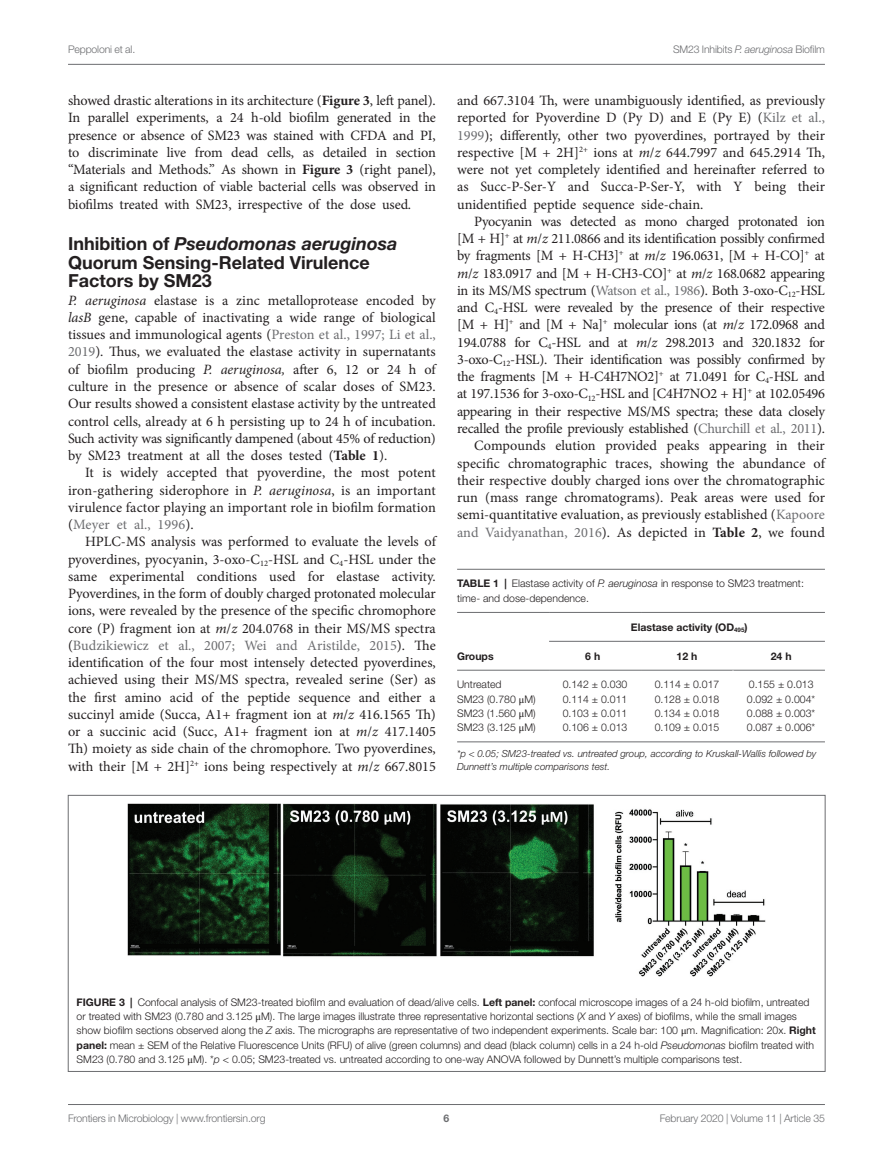
<style>
.page{position:relative;width:893px;height:1170px;background:#fff}
.page>*{position:absolute;margin:0;border:0;box-sizing:border-box;transform-origin:0 0}
.HEAD_2{font:700 18px/18.8px "Helvetica Neue LT Std";color:#231f20}
.TEXT{font:14.25px/17.2px "Minion Pro";color:#231f20;text-align:justify}
.TEXT_FLUSH{font:14.25px/17.2px "Minion Pro";letter-spacing:-.01em;color:#231f20;text-align:justify}
.FIG_LEG{font:300 10.5px/14.2px "Helvetica Neue LT Std";color:#231f20}
.TB_TX{font:300 10.5px "Helvetica Neue LT Std";color:#231f20}
.t1{font:300 10.5px "Helvetica Neue LT Std";letter-spacing:-.015em;color:#6c6d70}
.TT{font:300 10.5px/14.2px "Helvetica Neue LT Std";color:#231f20}
.TB_STH{font:700 10.5px "Helvetica Neue LT Std";color:#231f20}
.TB_CH{font:700 10.5px "Helvetica Neue LT Std";color:#231f20}
.t2{font:700 10.5px "Helvetica Neue LT Std";color:#6c6d70}
.TFN{font:italic 300 9.75px/13.5px "Helvetica Neue LT Std";color:#231f20}
.s1{font-style:italic}
.s2{font-weight:700}
.s3{color:#6c6d70}
.s4{font-family:"STIX General";font-weight:400}
</style>
<div class="page">
<hr style="left:68px;top:64px;width:757px;height:1px;background:#6c6d70">
<hr style="left:68px;top:1104px;width:757px;height:1px;background:#6c6d70">
<hr style="left:457px;top:569px;width:368px;height:1px;background:#6c6d70">
<hr style="left:457px;top:741px;width:368px;height:1px;background:#6c6d70">
<hr style="left:549px;top:612px;width:92px;height:1px;background:#6c6d70">
<hr style="left:641px;top:612px;width:92px;height:1px;background:#6c6d70">
<hr style="left:733px;top:612px;width:92px;height:1px;background:#6c6d70">
<hr style="left:457px;top:612px;width:92px;height:1px;background:#6c6d70">
<hr style="left:457px;top:670px;width:92px;height:1px;background:#6c6d70">
<hr style="left:641px;top:641px;width:92px;height:1px;background:#6c6d70">
<hr style="left:641px;top:670px;width:92px;height:1px;background:#6c6d70">
<hr style="left:733px;top:641px;width:92px;height:1px;background:#6c6d70">
<hr style="left:733px;top:670px;width:92px;height:1px;background:#6c6d70">
<hr style="left:549px;top:641px;width:92px;height:1px;background:#6c6d70">
<hr style="left:549px;top:670px;width:92px;height:1px;background:#6c6d70">
<img style="left:128px;top:803px;width:638px;height:173px">
<p class="t1" style="left:68px;top:42px;width:69px">Peppoloni et al.</p>
<p class="t1" style="left:673px;top:42px;width:153px">SM23 Inhibits <span class="s1">P. aeruginosa</span> Biofilm</p>
<p class="TEXT_FLUSH" style="left:68px;top:92px;width:369px">showed drastic alterations in its architecture (<span class="s2">Figure 3</span>, left panel).<br>In parallel experiments, a 24 h-old biofilm generated in the presence or absence of SM23 was stained with CFDA and PI, to discriminate live from dead cells, as detailed in section “Materials and Methods.” As shown in <span class="s2">Figure 3</span> (right panel), a significant reduction of viable bacterial cells was observed in biofilms treated with SM23, irrespective of the dose used.</p>
<p class="HEAD_2" style="left:68px;top:234px;width:331px">Inhibition of <span class="s1">Pseudomonas aeruginosa<br></span>Quorum Sensing-Related Virulence<br>Factors by SM23</p>
<p class="TEXT_FLUSH" style="left:68px;top:291px;width:369px"><span class="s1">P. aeruginosa</span> elastase is a zinc metalloprotease encoded by <span class="s1">lasB</span> gene, capable of inactivating a wide range of biological tissues and immunological agents (<span class="s3">Preston et al., 1997; Li et al., 2019</span>). Thus, we evaluated the elastase activity in supernatants of biofilm producing <span class="s1">P. aeruginosa,</span> after 6, 12 or 24 h of culture in the presence or absence of scalar doses of SM23.<br>Our results showed a consistent elastase activity by the untreated control cells, already at 6 h persisting up to 24 h of incubation.<br>Such activity was significantly dampened (about 45% of reduction) by SM23 treatment at all the doses tested (<span class="s2">Table 1</span>).</p>
<p class="TEXT" style="left:68px;top:464px;width:369px;text-indent:17px">It is widely accepted that pyoverdine, the most potent iron-gathering siderophore in <span class="s1">P. aeruginosa</span>, is an important virulence factor playing an important role in biofilm formation (<span class="s3">Meyer et al., 1996</span>).</p>
<p class="TEXT" style="left:68px;top:533px;width:369px;text-indent:17px">HPLC-MS analysis was performed to evaluate the levels of pyoverdines, pyocyanin, 3-oxo-C<sub>12</sub>-HSL and C<sub>4</sub>-HSL under the same experimental conditions used for elastase activity.<br>Pyoverdines, in the form of doubly charged protonated molecular ions, were revealed by the presence of the specific chromophore core (P) fragment ion at <span class="s1">m</span>/<span class="s1">z</span> 204.0768 in their MS/MS spectra (<span class="s3">Budzikiewicz et al., 2007; Wei and Aristilde, 2015</span>). The identification of the four most intensely detected pyoverdines, achieved using their MS/MS spectra, revealed serine (Ser) as the first amino acid of the peptide sequence and either a succinyl amide (Succa, A1+ fragment ion at <span class="s1">m</span>/<span class="s1">z</span> 416.1565 Th) or a succinic acid (Succ, A1+ fragment ion at <span class="s1">m</span>/<span class="s1">z</span> 417.1405<br>Th) moiety as side chain of the chromophore. Two pyoverdines, with their [M + 2H]<sup>2+</sup> ions being respectively at <span class="s1">m</span>/<span class="s1">z</span> 667.8015</p>
<p class="TEXT" style="left:457px;top:92px;width:369px">and 667.3104 Th, were unambiguously identified, as previously reported for Pyoverdine D (Py D) and E (Py E) (<span class="s3">Kilz et al., 1999</span>); differently, other two pyoverdines, portrayed by their respective [M + 2H]<sup>2+</sup> ions at <span class="s1">m</span>/<span class="s1">z</span> 644.7997 and 645.2914 Th, were not yet completely identified and hereinafter referred to as Succ-P-Ser-Y and Succa-P-Ser-Y, with Y being their unidentified peptide sequence side-chain.</p>
<p class="TEXT" style="left:457px;top:213px;width:369px;text-indent:17px">Pyocyanin was detected as mono charged protonated ion [M + H]<sup>+</sup> at <span class="s1">m</span>/<span class="s1">z</span> 211.0866 and its identification possibly confirmed by fragments [M + H-CH3]<sup>+</sup> at <span class="s1">m</span>/<span class="s1">z</span> 196.0631, [M + H-CO]<sup>+</sup> at <span class="s1">m</span>/<span class="s1">z</span> 183.0917 and [M + H-CH3-CO]<sup>+</sup> at <span class="s1">m</span>/<span class="s1">z</span> 168.0682 appearing in its MS/MS spectrum (<span class="s3">Watson et al., 1986</span>). Both 3-oxo-C<sub>12</sub>-HSL and C<sub>4</sub>-HSL were revealed by the presence of their respective [M + H]<sup>+</sup> and [M + Na]<sup>+</sup> molecular ions (at <span class="s1">m</span>/<span class="s1">z</span> 172.0968 and 194.0788 for C<sub>4</sub>-HSL and at <span class="s1">m</span>/<span class="s1">z</span> 298.2013 and 320.1832 for 3-oxo-C<sub>12</sub>-HSL). Their identification was possibly confirmed by the fragments [M + H-C4H7NO2]<sup>+</sup> at 71.0491 for C<sub>4</sub>-HSL and at 197.1536 for 3-oxo-C<sub>12</sub>-HSL and [C4H7NO2 + H]<sup>+</sup> at 102.05496 appearing in their respective MS/MS spectra; these data closely recalled the profile previously established (<span class="s3">Churchill et al., 2011</span>).</p>
<p class="TEXT" style="left:457px;top:437px;width:369px;text-indent:17px">Compounds elution provided peaks appearing in their specific chromatographic traces, showing the abundance of their respective doubly charged ions over the chromatographic run (mass range chromatograms). Peak areas were used for semi-quantitative evaluation, as previously established (<span class="s3">Kapoore and Vaidyanathan, 2016</span>). As depicted in <span class="s2">Table 2</span>, we found</p>
<p class="TT" style="left:457px;top:576px;width:348px"><span class="s2">TABLE 1 |</span> Elastase activity of <span class="s1">P. aeruginosa</span> in response to SM23 treatment: time- and dose-dependence.</p>
<p class="TB_CH" style="left:457px;top:649px;width:38px">Groups</p>
<p class="TB_STH" style="left:631px;top:620px;width:118px">Elastase activity (OD<sub>495</sub>)</p>
<p class="TB_CH" style="left:585px;top:649px;width:16px">6 h</p>
<p class="TB_CH" style="left:677px;top:649px;width:22px">12 h</p>
<p class="TB_CH" style="left:771px;top:649px;width:22px">24 h</p>
<p class="TB_TX" style="left:457px;top:678px;width:46px">Untreated</p>
<p class="TB_TX" style="left:563px;top:678px;width:66px">0.142 ± 0.030</p>
<p class="TB_TX" style="left:655px;top:678px;width:66px">0.114 ± 0.017</p>
<p class="TB_TX" style="left:749px;top:678px;width:66px">0.155 ± 0.013</p>
<p class="TB_TX" style="left:457px;top:692px;width:80px">SM23 (0.780 <span class="s4">μ</span>M)</p>
<p class="TB_TX" style="left:563px;top:692px;width:66px">0.114 ± 0.011</p>
<p class="TB_TX" style="left:655px;top:692px;width:66px">0.128 ± 0.018</p>
<p class="TB_TX" style="left:747px;top:692px;width:70px">0.092 ± 0.004*</p>
<p class="TB_TX" style="left:457px;top:706px;width:80px">SM23 (1.560 <span class="s4">μ</span>M)</p>
<p class="TB_TX" style="left:563px;top:706px;width:66px">0.103 ± 0.011</p>
<p class="TB_TX" style="left:655px;top:706px;width:66px">0.134 ± 0.018</p>
<p class="TB_TX" style="left:747px;top:706px;width:70px">0.088 ± 0.003*</p>
<p class="TB_TX" style="left:457px;top:721px;width:80px">SM23 (3.125 <span class="s4">μ</span>M)</p>
<p class="TB_TX" style="left:563px;top:721px;width:66px">0.106 ± 0.013</p>
<p class="TB_TX" style="left:655px;top:721px;width:66px">0.109 ± 0.015</p>
<p class="TB_TX" style="left:747px;top:721px;width:70px">0.087 ± 0.006*</p>
<p class="TFN" style="left:457px;top:746px;width:361px">*p &lt; 0.05; SM23-treated vs. untreated group, according to Kruskall-Wallis followed by<br>Dunnett’s multiple comparisons test.</p>
<p class="FIG_LEG" style="left:77px;top:994px;width:741px"><span class="s2">FIGURE 3 |</span> Confocal analysis of SM23-treated biofilm and evaluation of dead/alive cells. <span class="s2">Left panel:</span> confocal microscope images of a 24 h-old biofilm, untreated or treated with SM23 (0.780 and 3.125 <span class="s4">μ</span>M). The large images illustrate three representative horizontal sections (<span class="s1">X</span> and <span class="s1">Y</span> axes) of biofilms, while the small images show biofilm sections observed along the <span class="s1">Z</span> axis. The micrographs are representative of two independent experiments. Scale bar: 100 <span class="s4">μ</span>m. Magnification: 20x. <span class="s2">Right panel:</span> mean ± SEM of the Relative Fluorescence Units (RFU) of alive (green columns) and dead (black column) cells in a 24 h-old <span class="s1">Pseudomonas</span> biofilm treated with SM23 (0.780 and 3.125 <span class="s4">μ</span>M). *<span class="s1">p</span> &lt; 0.05; SM23-treated vs. untreated according to one-way ANOVA followed by Dunnett’s multiple comparisons test.</p>
<p class="t1" style="left:68px;top:1111px;width:199px">Frontiers in Microbiology | www.frontiersin.org</p>
<p class="t2" style="left:444px;top:1111px;width:7px">6</p>
<p class="t1" style="left:660px;top:1111px;width:167px">February 2020 | Volume 11 | Article 35</p>
</div>
